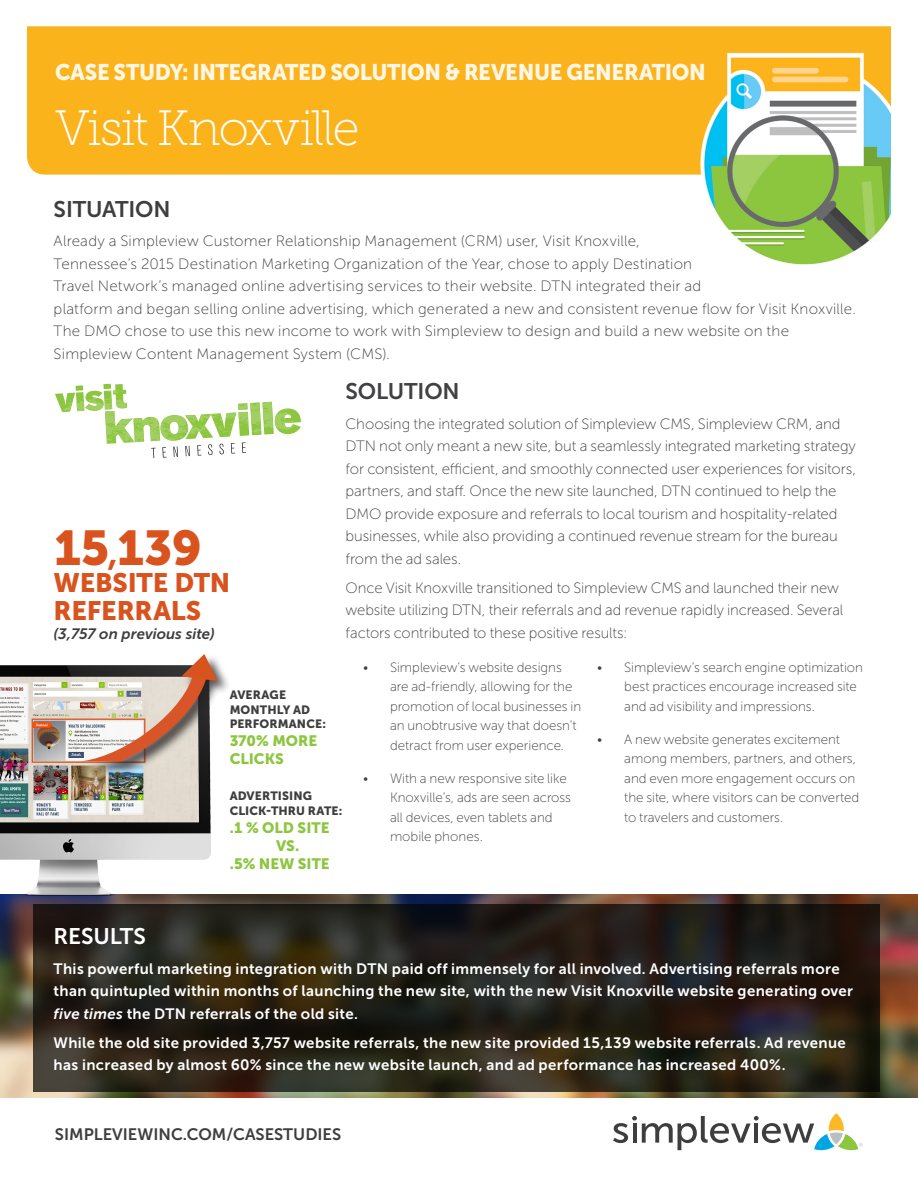
<style>
.page{position:relative;width:918px;height:1188px;background:#fff}
.page>*{position:absolute;margin:0;border:0;box-sizing:border-box;transform-origin:0 0}
.Paragraph{font:49.5px "Museo Slab 100";letter-spacing:-.04em;color:#fff}
.t1{font:48.6px "Museo Sans 900";color:#d9531e}
.t2{font:26.55px/27.9px "Museo Sans 900";letter-spacing:-.01em;color:#d9531e}
.t3{font:22.5px "Museo Sans 900";letter-spacing:-.015em;color:#fff;scale:.96 1}
.Paragraph-2{font:22.5px "Museo Sans 700";letter-spacing:-.005em;color:#3e3e3f}
.Paragraph-3{font:22.5px "Museo Sans 700";letter-spacing:-.005em;color:#414042}
.Paragraph-4{font:22.5px "Museo Sans 700";letter-spacing:-.005em;color:#fff}
.t4{font:16.5px "Museo Sans 700";color:#3e3e3f}
.Paragraph-5{font:15px/22.5px "Museo Sans 100";letter-spacing:-.005em;color:#414042}
.Paragraph-6{font:15px/22.5px "Museo Sans 100";letter-spacing:.015em;color:#3e3e3f}
.Paragraph-7{font:15px/22.5px "Museo Sans 700";letter-spacing:.025em;color:#fff}
.t5{font:15px/18px "Museo Sans 900";color:#8bc63e}
.t6{font:italic 15px "Museo Sans 700";color:#3e3e3f}
.t7{font:13.5px/19.5px "Museo Sans 100";color:#414042}
.t8{font:12px/14.4px "Museo Sans 900";letter-spacing:.01em;color:#3e3e3f}
.s1{font-family:"Museo Sans 500"}
.s2{font-style:italic}
</style>
<div class="page">
<svg style="left:613px;top:1113px;width:250px;height:38px"></svg>
<img style="left:0;top:895px;width:918px;height:203px">
<div style="left:27px;top:26px;width:864px;height:149px;background:#fbb31b"></div>
<img style="left:690px;top:46px;width:201px;height:219px">
<svg style="left:33px;top:904px;width:847px;height:188px;background:#272219"></svg>
<svg style="left:55px;top:384px;width:246px;height:74px"></svg>
<img style="left:0;top:665px;width:218px;height:241px">
<div style="left:32px;top:719px;width:113px;height:44px;border:1px solid #d9531e"></div>
<div style="left:83px;top:654px;width:148px;height:122px;background:#231f20;opacity:.75"></div>
<svg style="left:83px;top:654px;width:135px;height:107px"></svg>
<h3 class="t3" style="left:55px;top:59px;width:679px">CASE STUDY: INTEGRATED SOLUTION &amp; REVENUE GENERATION</h3>
<p class="Paragraph" style="left:55px;top:101px;width:306px">Visit Knoxville</p>
<p class="Paragraph-2" style="left:54px;top:197px;width:118px">SITUATION</p>
<p class="Paragraph-6" style="left:54px;top:230px;width:804px">Already a Simpleview Customer Relationship Management (CRM) user, Visit Knoxville,<br>Tennessee’s 2015 Destination Marketing Organization of the Year, chose to apply Destination<br>Travel Network’s managed online advertising services to their website. DTN integrated their ad<br>platform and began selling online advertising, which generated a new and consistent revenue flow for Visit Knoxville.<br>The DMO chose to use this new income to work with Simpleview to design and build a new website on the Simpleview Content Management System (CMS).</p>
<p class="t1" style="left:54px;top:521px;width:149px">15<span class="s1">,</span>139</p>
<p class="t2" style="left:54px;top:569px;width:178px">WEBSITE DTN<br>REFERRALS</p>
<p class="t6" style="left:54px;top:625px;width:163px">(3,757 on previous site)</p>
<p class="Paragraph-3" style="left:346px;top:379px;width:116px">SOLUTION</p>
<p class="Paragraph-5" style="left:346px;top:412px;width:512px">Choosing the integrated solution of Simpleview CMS, Simpleview CRM, and DTN not only meant a new site, but a seamlessly integrated marketing strategy for consistent, efficient, and smoothly connected user experiences for visitors, partners, and staff. Once the new site launched, DTN continued to help the DMO provide exposure and referrals to local tourism and hospitality-related businesses, while also providing a continued revenue stream for the bureau from the ad sales.</p>
<p class="Paragraph-5" style="left:346px;top:577px;width:499px">Once Visit Knoxville transitioned to Simpleview CMS and launched their new website utilizing DTN, their referrals and ad revenue rapidly increased. Several factors contributed to these positive results:</p>
<p class="t8" style="left:230px;top:688px;width:98px">AVERAGE<br>MONTHLY AD<br>PERFORMANCE:</p>
<p class="t5" style="left:230px;top:732px;width:89px">370% MORE<br>CLICKS</p>
<p class="t8" style="left:230px;top:789px;width:114px">ADVERTISING<br>CLICK-THRU RATE:</p>
<p class="t5" style="left:230px;top:818px;width:101px">.1 % OLD SITE</p>
<p class="t5" style="left:276px;top:836px;width:25px">VS.</p>
<p class="t5" style="left:230px;top:854px;width:102px">.5% NEW SITE</p>
<p class="t7" style="left:390px;top:657px;width:193px;text-indent:-27px">• Simpleview’s website designs are ad-friendly, allowing for the promotion of local businesses in an unobtrusive way that doesn’t detract from user experience.</p>
<p class="t7" style="left:390px;top:768px;width:183px;text-indent:-27px">• With a new responsive site like<br>Knoxville’s, ads are seen across all devices, even tablets and mobile phones.</p>
<p class="t7" style="left:624px;top:657px;width:240px;text-indent:-27px">• Simpleview’s search engine optimization best practices encourage increased site and ad visibility and impressions.</p>
<p class="t7" style="left:624px;top:729px;width:236px;text-indent:-27px">• A new website generates excitement among members, partners, and others, and even more engagement occurs on the site, where visitors can be converted to travelers and customers.</p>
<p class="Paragraph-4" style="left:54px;top:924px;width:94px">RESULTS</p>
<p class="Paragraph-7" style="left:54px;top:957px;width:801px">This powerful marketing integration with DTN paid off immensely for all involved. Advertising referrals more than quintupled within months of launching the new site, with the new Visit Knoxville website generating over <span class="s2">five times</span> the DTN referrals of the old site.</p>
<p class="Paragraph-7" style="left:54px;top:1031px;width:794px">While the old site provided 3,757 website referrals, the new site provided 15,139 website referrals. Ad revenue has increased by almost 60% since the new website launch, and ad performance has increased 400%.</p>
<p class="t4" style="left:55px;top:1125px;width:288px">SIMPLEVIEWINC.COM/CASESTUDIES</p>
</div>
